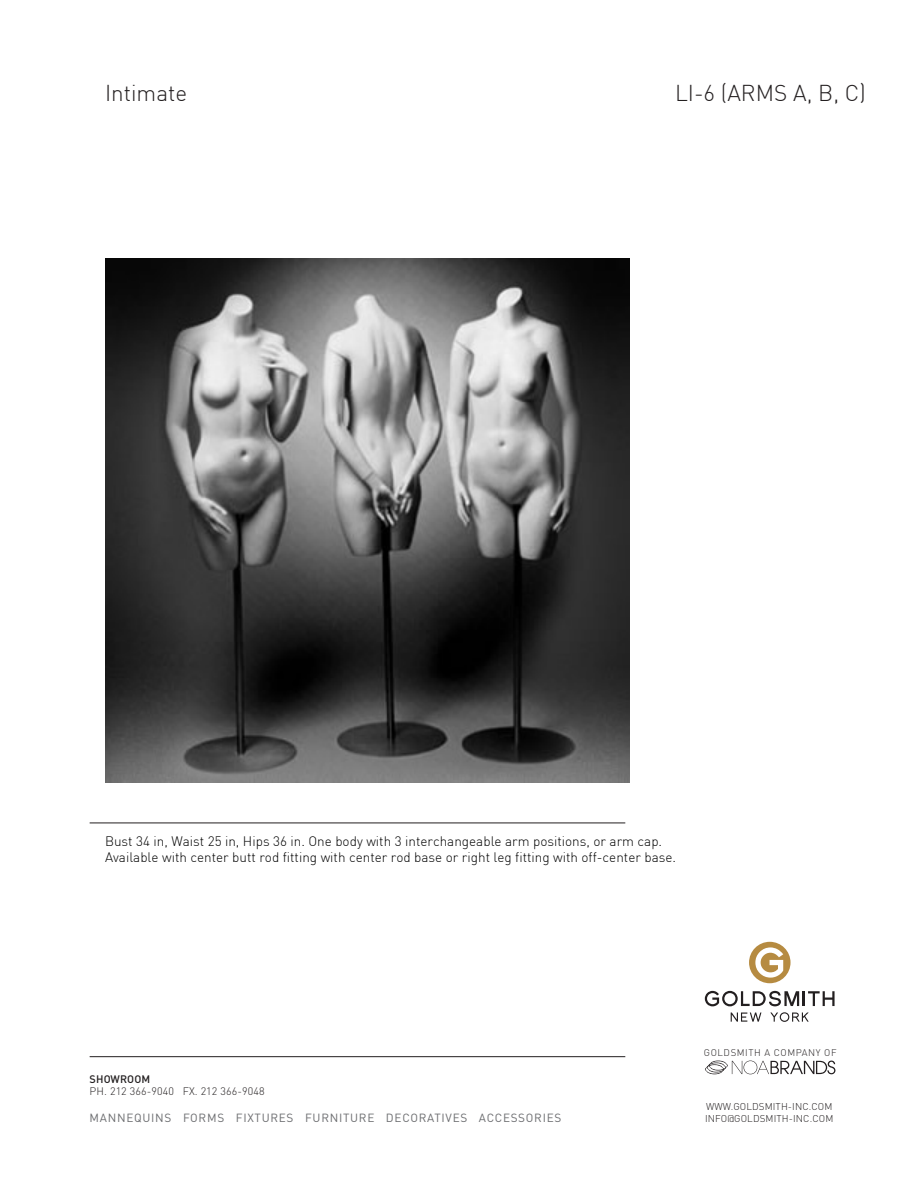
<style>
.page{position:relative;width:918px;height:1188px;background:#fff}
.page>*{position:absolute;margin:0;border:0;box-sizing:border-box;transform-origin:0 0}
.t1{font:300 22.5px "DIN Pro";color:#231f20}
.t2{font:300 13.5px/16.2px "DIN Pro";color:#000}
.t3{font:11.7px "DIN";letter-spacing:.06em;color:#6c6d70}
.t4{font:300 10.8px "DIN";letter-spacing:.01em;color:#231f20}
.t5{font:500 10.8px "DIN";letter-spacing:.01em;color:#231f20}
.t6{font:300 9.75px "DIN";letter-spacing:.01em;color:#231f20}
.t7{font:300 9.6px "DIN";letter-spacing:.06em;color:#231f20}
</style>
<div class="page">
<hr style="left:90px;top:823px;width:535px;height:1px;background:#231f20">
<hr style="left:90px;top:1056px;width:535px;height:1px;background:#231f20">
<div style="left:749px;top:942px;width:42px;height:41px;background:#b68b41;border-radius:50%"></div>
<svg style="left:705px;top:991px;width:130px;height:15px"></svg>
<svg style="left:731px;top:1013px;width:30px;height:9px"></svg>
<svg style="left:770px;top:1012px;width:39px;height:10px"></svg>
<svg style="left:755px;top:947px;width:28px;height:31px"></svg>
<svg style="left:705px;top:1061px;width:130px;height:13px"></svg>
<img style="left:105px;top:258px;width:525px;height:525px">
<h1 class="t1" style="left:105px;top:83px;width:84px">Intimate</h1>
<h1 class="t1" style="left:675px;top:83px;width:192px">LI-6 (ARMS A, B, C)</h1>
<p class="t2" style="left:105px;top:834px;width:573px">Bust 34 in, Waist 25 in, Hips 36 in. One body with 3 interchangeable arm positions, or arm cap.<br>Available with center butt rod fitting with center rod base or right leg fitting with off-center base.</p>
<p class="t5" style="left:90px;top:1072px;width:62px">SHOWROOM</p>
<p class="t4" style="left:90px;top:1085px;width:177px">PH. 212 366-9040 FX. 212 366-9048</p>
<p class="t3" style="left:90px;top:1110px;width:473px">MANNEQUINS FORMS FIXTURES FURNITURE DECORATIVES ACCESSORIES</p>
<p class="t7" style="left:704px;top:1047px;width:134px">GOLDSMITH A COMPANY OF</p>
<p class="t6" style="left:706px;top:1100px;width:128px">WWW.GOLDSMITH-INC.COM</p>
<p class="t6" style="left:705px;top:1112px;width:130px">INFO@GOLDSMITH-INC.COM</p>
</div>
